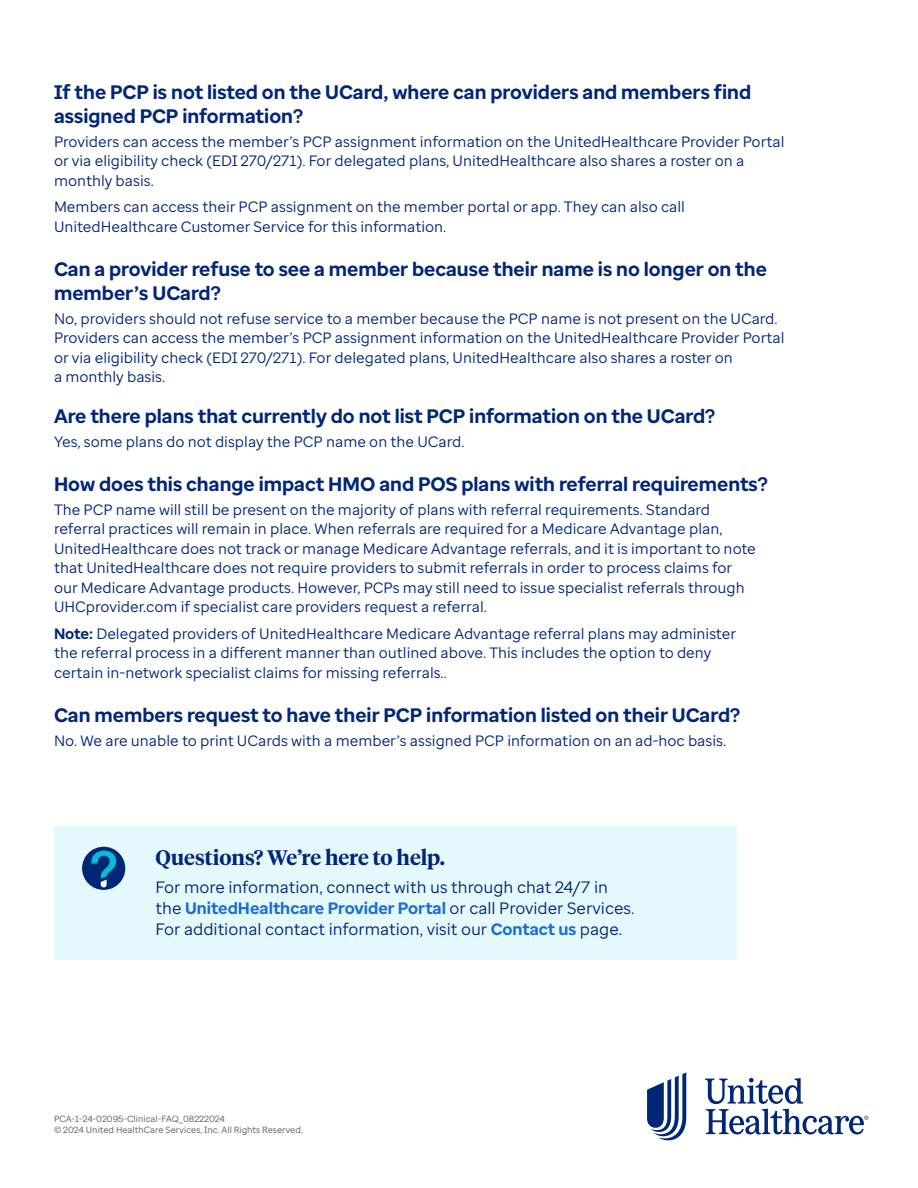
<style>
.page{position:relative;width:918px;height:1188px;background:#fff}
.page>*{position:absolute;margin:0;border:0;box-sizing:border-box;transform-origin:0 0}
.t1{font:600 21px "UHC Serif Headline";color:#002677}
.t2{font:700 19.5px/24px "Enterprise Sans";color:#002677}
.t3{font:16.5px/21px "Enterprise Sans";color:#002677}
.t4{font:15px/19.5px "Enterprise Sans";color:#002677}
.t5{font:9px/10.8px "Enterprise Sans";color:#5a5a5a}
.s1{font-weight:700}
.s2{font-weight:700;color:#196ecf}
</style>
<div class="page">
<svg style="left:647px;top:1072px;width:39px;height:68px"></svg>
<svg style="left:705px;top:1078px;width:163px;height:56px"></svg>
<div style="left:54px;top:826px;width:683px;height:134px;background:#e5f8fb"></div>
<div style="left:82px;top:847px;width:43px;height:43px;background:#002677;border-radius:50%"></div>
<svg style="left:91px;top:851px;width:25px;height:37px"></svg>
<h2 class="t2" style="left:54px;top:80px;width:699px">If the PCP is not listed on the UCard, where can providers and members find assigned PCP information?</h2>
<p class="t4" style="left:54px;top:132px;width:732px">Providers can access the member’s PCP assignment information on the UnitedHealthcare Provider Portal or via eligibility check (EDI 270/271). For delegated plans, UnitedHealthcare also shares a roster on a monthly basis.</p>
<p class="t4" style="left:54px;top:197px;width:632px">Members can access their PCP assignment on the member portal or app. They can also call<br>UnitedHealthcare Customer Service for this information.</p>
<h2 class="t2" style="left:54px;top:257px;width:714px">Can a provider refuse to see a member because their name is no longer on the member’s UCard?</h2>
<p class="t4" style="left:54px;top:309px;width:732px">No, providers should not refuse service to a member because the PCP name is not present on the UCard.<br>Providers can access the member’s PCP assignment information on the UnitedHealthcare Provider Portal or via eligibility check (EDI 270/271). For delegated plans, UnitedHealthcare also shares a roster on<br>a monthly basis.</p>
<h2 class="t2" style="left:54px;top:404px;width:663px">Are there plans that currently do not list PCP information on the UCard?</h2>
<p class="t4" style="left:54px;top:432px;width:412px">Yes, some plans do not display the PCP name on the UCard.</p>
<h2 class="t2" style="left:54px;top:472px;width:715px">How does this change impact HMO and POS plans with referral requirements?</h2>
<p class="t4" style="left:54px;top:500px;width:703px">The PCP name will still be present on the majority of plans with referral requirements. Standard referral practices will remain in place. When referrals are required for a Medicare Advantage plan, UnitedHealthcare does not track or manage Medicare Advantage referrals, and it is important to note that UnitedHealthcare does not require providers to submit referrals in order to process claims for our Medicare Advantage products. However, PCPs may still need to issue specialist referrals through UHCprovider.com if specialist care providers request a referral.</p>
<p class="t4" style="left:54px;top:623px;width:683px"><span class="s1">Note:</span> Delegated providers of UnitedHealthcare Medicare Advantage referral plans may administer the referral process in a different manner than outlined above. This includes the option to deny certain in-network specialist claims for missing referrals..</p>
<h2 class="t2" style="left:54px;top:703px;width:688px">Can members request to have their PCP information listed on their UCard?</h2>
<p class="t4" style="left:54px;top:731px;width:674px">No. We are unable to print UCards with a member’s assigned PCP information on an ad-hoc basis.</p>
<h1 class="t1" style="left:156px;top:843px;width:291px">Questions? We’re here to help.</h1>
<p class="t3" style="left:156px;top:877px;width:481px">For more information, connect with us through chat 24/7 in the <span class="s2">UnitedHealthcare Provider Portal</span> or call Provider Services.<br>For additional contact information, visit our <span class="s2">Contact us</span> page.</p>
<p class="t5" style="left:54px;top:1114px;width:250px">PCA-1-24-02095-Clinical-FAQ_08222024<br>© 2024 United HealthCare Services, Inc. All Rights Reserved.</p>
</div>
